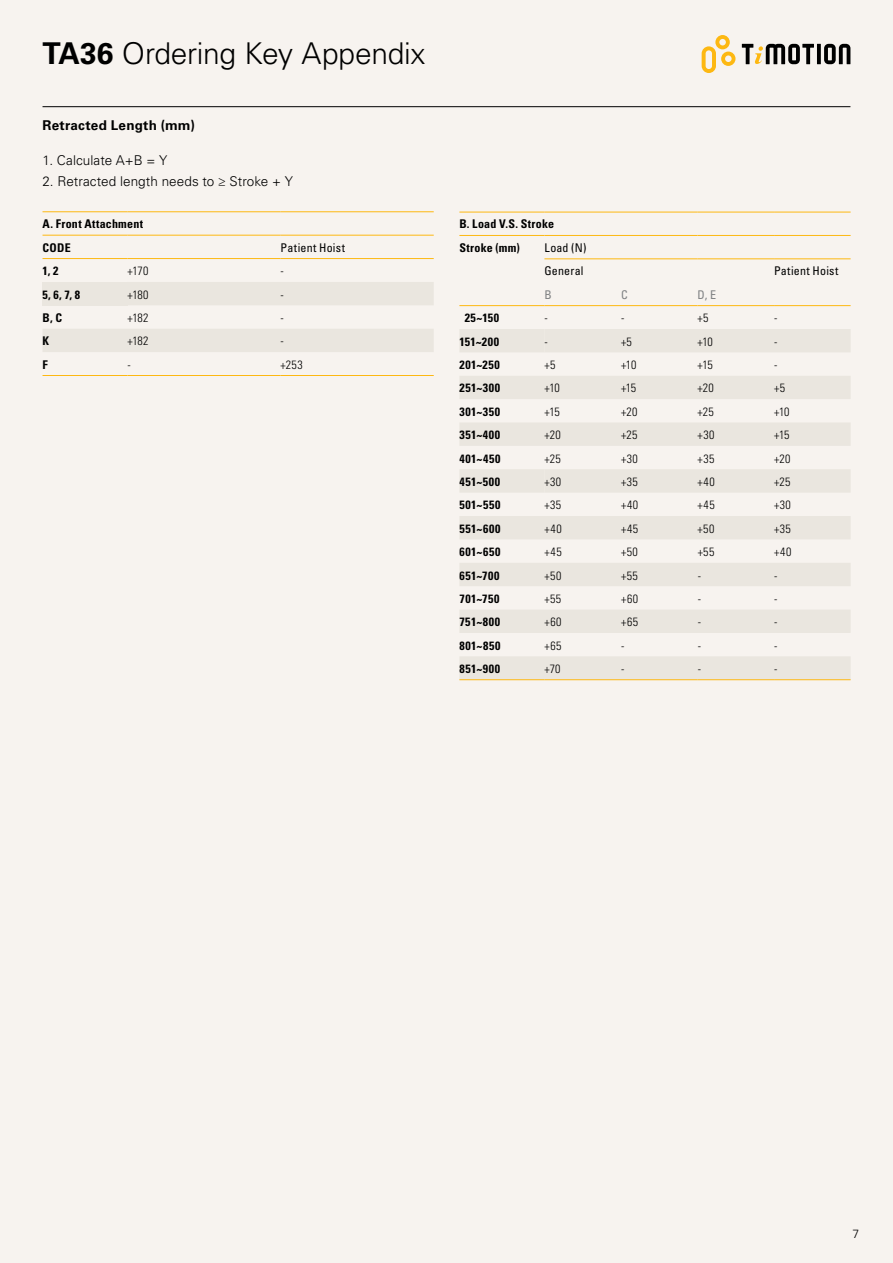
<style>
.page{position:relative;width:893px;height:1263px;background:#f7f3ef}
.page>*{position:absolute;margin:0;border:0;box-sizing:border-box;transform-origin:0 0}
.t1{font:300 30px "Univers LT Std";letter-spacing:-.01em;color:#000}
.t2{font:300 13.5px "Univers LT Std";letter-spacing:.005em;color:#000}
.t3{font:700 13.5px "Univers LT Std";letter-spacing:.015em;color:#000}
.t4{font:300 condensed 12px "Univers LT Std";letter-spacing:.03em;color:#000}
.t5{font:700 condensed 12px/23.4px "Univers LT Std";letter-spacing:.04em;color:#000}
.t6{font:condensed 12px/23.4px "Univers LT Std";letter-spacing:.02em;color:#000}
.t7{font:condensed 12px "Univers LT Std";color:#808284}
.t8{font:300 12px "Univers LT Std";color:#000}
.s1{font-weight:700}
</style>
<div class="page">
<svg style="left:702px;top:35px;width:33px;height:38px"></svg>
<svg style="left:817px;top:44px;width:4px;height:20px"></svg>
<svg style="left:824px;top:44px;width:26px;height:20px"></svg>
<svg style="left:742px;top:44px;width:72px;height:20px"></svg>
<hr style="left:43px;top:106px;width:807px;height:1px;background:#000">
<svg style="left:43px;top:282px;width:391px;height:70px"></svg>
<hr style="left:43px;top:211px;width:85px;height:1px;background:#fdb812">
<hr style="left:128px;top:211px;width:153px;height:1px;background:#fdb812">
<hr style="left:281px;top:211px;width:153px;height:1px;background:#fdb812">
<hr style="left:43px;top:375px;width:85px;height:1px;background:#fdb812">
<hr style="left:128px;top:375px;width:153px;height:1px;background:#fdb812">
<hr style="left:281px;top:375px;width:153px;height:1px;background:#fdb812">
<hr style="left:43px;top:235px;width:85px;height:1px;background:#fdb812">
<hr style="left:128px;top:235px;width:153px;height:1px;background:#fdb812">
<hr style="left:281px;top:235px;width:153px;height:1px;background:#fdb812">
<hr style="left:43px;top:258px;width:85px;height:1px;background:#fdb812">
<hr style="left:128px;top:258px;width:153px;height:1px;background:#fdb812">
<hr style="left:281px;top:258px;width:153px;height:1px;background:#fdb812">
<svg style="left:460px;top:329px;width:391px;height:350px;fill:#eae6df"></svg>
<hr style="left:459px;top:212px;width:85px;height:1px;background:#fdb812">
<hr style="left:544px;top:212px;width:77px;height:1px;background:#fdb812">
<hr style="left:621px;top:212px;width:76px;height:1px;background:#fdb812">
<hr style="left:697px;top:212px;width:77px;height:1px;background:#fdb812">
<hr style="left:774px;top:212px;width:77px;height:1px;background:#fdb812">
<hr style="left:459px;top:235px;width:85px;height:1px;background:#fdb812">
<hr style="left:544px;top:235px;width:77px;height:1px;background:#fdb812">
<hr style="left:621px;top:235px;width:76px;height:1px;background:#fdb812">
<hr style="left:697px;top:235px;width:77px;height:1px;background:#fdb812">
<hr style="left:774px;top:235px;width:77px;height:1px;background:#fdb812">
<hr style="left:544px;top:259px;width:77px;height:1px;background:#fdb812">
<hr style="left:621px;top:259px;width:76px;height:1px;background:#fdb812">
<hr style="left:697px;top:259px;width:77px;height:1px;background:#fdb812">
<hr style="left:774px;top:259px;width:77px;height:1px;background:#fdb812">
<hr style="left:459px;top:305px;width:85px;height:1px;background:#fdb812">
<hr style="left:544px;top:305px;width:77px;height:1px;background:#fdb812">
<hr style="left:621px;top:305px;width:76px;height:1px;background:#fdb812">
<hr style="left:697px;top:305px;width:77px;height:1px;background:#fdb812">
<hr style="left:774px;top:305px;width:77px;height:1px;background:#fdb812">
<hr style="left:459px;top:679px;width:85px;height:1px;background:#fdb812">
<hr style="left:544px;top:679px;width:77px;height:1px;background:#fdb812">
<hr style="left:621px;top:679px;width:76px;height:1px;background:#fdb812">
<hr style="left:697px;top:679px;width:77px;height:1px;background:#fdb812">
<hr style="left:774px;top:679px;width:77px;height:1px;background:#fdb812">
<h1 class="t1" style="left:43px;top:36px;width:385px"><span class="s1">TA36</span> Ordering Key Appendix</h1>
<p class="t3" style="left:43px;top:117px;width:154px">Retracted Length (mm)</p>
<p class="t2" style="left:43px;top:152px;width:126px">1. Calculate A+B = Y</p>
<p class="t2" style="left:43px;top:173px;width:252px">2. Retracted length needs to ≥ Stroke + Y</p>
<p class="t5" style="left:43px;top:212px;width:102px">A. Front Attachment<br>CODE</p>
<p class="t6" style="left:281px;top:235px;width:66px">Patient Hoist</p>
<p class="t5" style="left:43px;top:259px;width:17px">1, 2</p>
<p class="t4" style="left:128px;top:264px;width:22px">+170</p>
<p class="t4" style="left:281px;top:264px;width:5px">-</p>
<p class="t5" style="left:43px;top:283px;width:39px">5, 6, 7, 8</p>
<p class="t4" style="left:128px;top:287px;width:23px">+180</p>
<p class="t4" style="left:281px;top:287px;width:5px">-</p>
<p class="t5" style="left:43px;top:306px;width:21px">B, C</p>
<p class="t4" style="left:128px;top:311px;width:23px">+182</p>
<p class="t4" style="left:281px;top:311px;width:5px">-</p>
<p class="t5" style="left:43px;top:329px;width:8px">K</p>
<p class="t4" style="left:128px;top:334px;width:23px">+182</p>
<p class="t4" style="left:281px;top:334px;width:5px">-</p>
<p class="t5" style="left:43px;top:353px;width:7px">F</p>
<p class="t4" style="left:128px;top:357px;width:5px">-</p>
<p class="t4" style="left:281px;top:357px;width:24px">+253</p>
<p class="t5" style="left:459px;top:212px;width:96px">B. Load V.S. Stroke<br>Stroke (mm)</p>
<p class="t6" style="left:544px;top:236px;width:43px">Load (N)<br>General</p>
<p class="t7" style="left:544px;top:287px;width:9px">B</p>
<p class="t7" style="left:621px;top:287px;width:8px">C</p>
<p class="t7" style="left:697px;top:287px;width:20px">D, E</p>
<p class="t6" style="left:774px;top:259px;width:66px">Patient Hoist</p>
<p class="t5" style="left:465px;top:306px;width:36px">25~150</p>
<p class="t4" style="left:544px;top:311px;width:5px">-</p>
<p class="t4" style="left:621px;top:311px;width:5px">-</p>
<p class="t4" style="left:697px;top:311px;width:12px">+5</p>
<p class="t4" style="left:774px;top:311px;width:5px">-</p>
<p class="t5" style="left:459px;top:330px;width:41px">151~200</p>
<p class="t4" style="left:544px;top:334px;width:5px">-</p>
<p class="t4" style="left:621px;top:334px;width:12px">+5</p>
<p class="t4" style="left:697px;top:334px;width:17px">+10</p>
<p class="t4" style="left:774px;top:334px;width:5px">-</p>
<p class="t5" style="left:459px;top:353px;width:42px">201~250</p>
<p class="t4" style="left:544px;top:358px;width:12px">+5</p>
<p class="t4" style="left:621px;top:358px;width:17px">+10</p>
<p class="t4" style="left:698px;top:358px;width:17px">+15</p>
<p class="t4" style="left:774px;top:358px;width:5px">-</p>
<p class="t5" style="left:459px;top:376px;width:42px">251~300</p>
<p class="t4" style="left:544px;top:381px;width:17px">+10</p>
<p class="t4" style="left:621px;top:381px;width:17px">+15</p>
<p class="t4" style="left:698px;top:381px;width:18px">+20</p>
<p class="t4" style="left:774px;top:381px;width:12px">+5</p>
<p class="t5" style="left:459px;top:400px;width:42px">301~350</p>
<p class="t4" style="left:544px;top:404px;width:17px">+15</p>
<p class="t4" style="left:621px;top:404px;width:18px">+20</p>
<p class="t4" style="left:698px;top:404px;width:18px">+25</p>
<p class="t4" style="left:774px;top:404px;width:17px">+10</p>
<p class="t5" style="left:459px;top:423px;width:42px">351~400</p>
<p class="t4" style="left:544px;top:428px;width:18px">+20</p>
<p class="t4" style="left:621px;top:428px;width:18px">+25</p>
<p class="t4" style="left:698px;top:428px;width:18px">+30</p>
<p class="t4" style="left:774px;top:428px;width:17px">+15</p>
<p class="t5" style="left:459px;top:446px;width:43px">401~450</p>
<p class="t4" style="left:544px;top:451px;width:18px">+25</p>
<p class="t4" style="left:621px;top:451px;width:18px">+30</p>
<p class="t4" style="left:698px;top:451px;width:18px">+35</p>
<p class="t4" style="left:774px;top:451px;width:18px">+20</p>
<p class="t5" style="left:459px;top:470px;width:42px">451~500</p>
<p class="t4" style="left:544px;top:474px;width:18px">+30</p>
<p class="t4" style="left:621px;top:474px;width:18px">+35</p>
<p class="t4" style="left:698px;top:474px;width:19px">+40</p>
<p class="t4" style="left:774px;top:474px;width:18px">+25</p>
<p class="t5" style="left:459px;top:493px;width:42px">501~550</p>
<p class="t4" style="left:545px;top:498px;width:18px">+35</p>
<p class="t4" style="left:621px;top:498px;width:19px">+40</p>
<p class="t4" style="left:698px;top:498px;width:19px">+45</p>
<p class="t4" style="left:774px;top:498px;width:18px">+30</p>
<p class="t5" style="left:459px;top:517px;width:42px">551~600</p>
<p class="t4" style="left:545px;top:521px;width:19px">+40</p>
<p class="t4" style="left:621px;top:521px;width:19px">+45</p>
<p class="t4" style="left:698px;top:521px;width:18px">+50</p>
<p class="t4" style="left:774px;top:521px;width:18px">+35</p>
<p class="t5" style="left:459px;top:540px;width:42px">601~650</p>
<p class="t4" style="left:545px;top:545px;width:19px">+45</p>
<p class="t4" style="left:621px;top:545px;width:18px">+50</p>
<p class="t4" style="left:698px;top:545px;width:18px">+55</p>
<p class="t4" style="left:774px;top:545px;width:19px">+40</p>
<p class="t5" style="left:459px;top:563px;width:41px">651~700</p>
<p class="t4" style="left:545px;top:568px;width:18px">+50</p>
<p class="t4" style="left:621px;top:568px;width:18px">+55</p>
<p class="t4" style="left:698px;top:568px;width:5px">-</p>
<p class="t4" style="left:774px;top:568px;width:5px">-</p>
<p class="t5" style="left:460px;top:587px;width:41px">701~750</p>
<p class="t4" style="left:545px;top:591px;width:18px">+55</p>
<p class="t4" style="left:621px;top:591px;width:18px">+60</p>
<p class="t4" style="left:698px;top:591px;width:5px">-</p>
<p class="t4" style="left:774px;top:591px;width:5px">-</p>
<p class="t5" style="left:460px;top:610px;width:42px">751~800</p>
<p class="t4" style="left:545px;top:615px;width:18px">+60</p>
<p class="t4" style="left:621px;top:615px;width:18px">+65</p>
<p class="t4" style="left:698px;top:615px;width:5px">-</p>
<p class="t4" style="left:774px;top:615px;width:5px">-</p>
<p class="t5" style="left:460px;top:634px;width:42px">801~850</p>
<p class="t4" style="left:545px;top:638px;width:18px">+65</p>
<p class="t4" style="left:621px;top:638px;width:5px">-</p>
<p class="t4" style="left:698px;top:638px;width:5px">-</p>
<p class="t4" style="left:774px;top:638px;width:5px">-</p>
<p class="t5" style="left:460px;top:657px;width:42px">851~900</p>
<p class="t4" style="left:545px;top:661px;width:18px">+70</p>
<p class="t4" style="left:621px;top:661px;width:5px">-</p>
<p class="t4" style="left:698px;top:661px;width:5px">-</p>
<p class="t4" style="left:774px;top:661px;width:5px">-</p>
<p class="t8" style="left:852px;top:1226px;width:8px">7</p>
</div>
